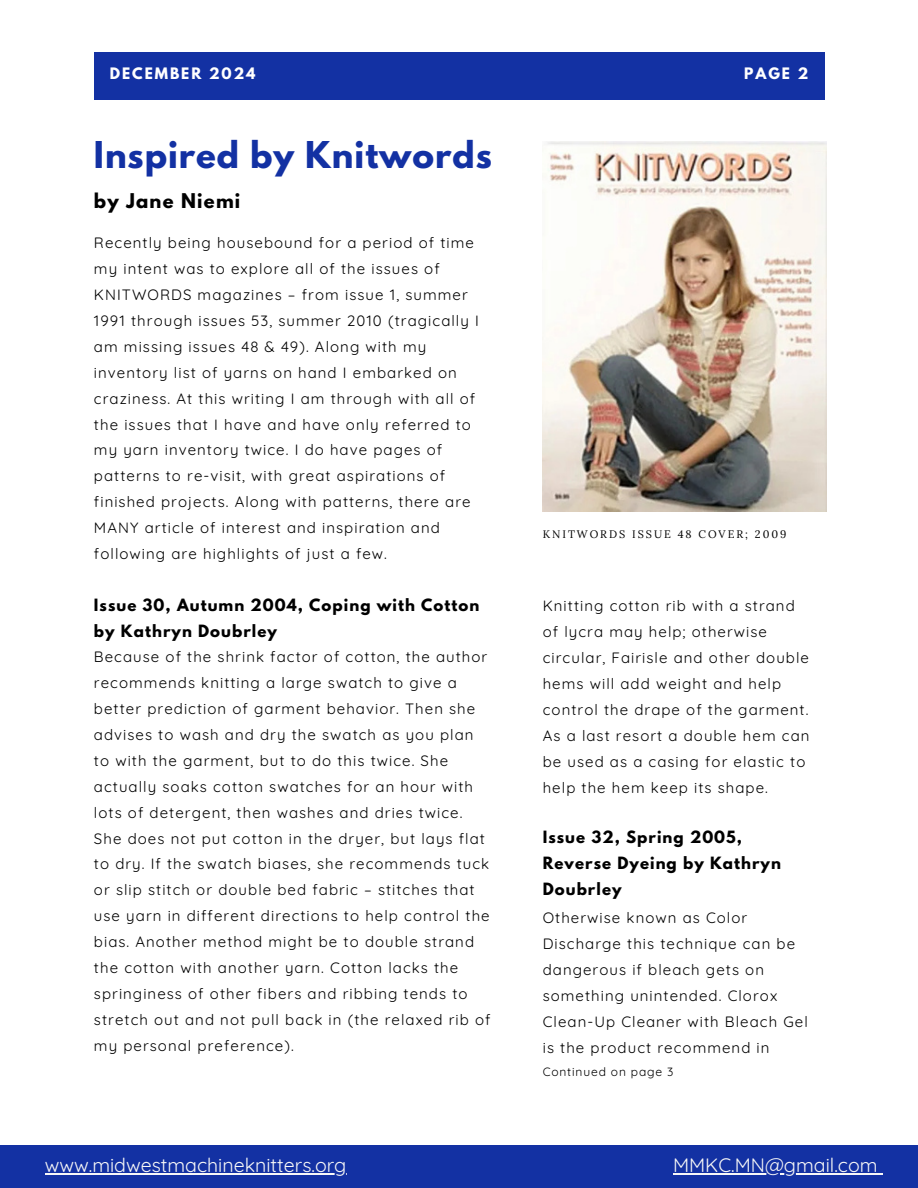
<style>
.page{position:relative;width:918px;height:1188px;background:#fff}
.page>*{position:absolute;margin:0;border:0;box-sizing:border-box;transform-origin:0 0}
.t1{font:700 32.7px "League Spartan";letter-spacing:.03em;color:#1331a3}
.t2{font:19.5px "Quicksand";color:#f7f7f7}
.t3{font:700 18px "League Spartan";letter-spacing:.07em;color:#000}
.t4{font:15px/25.8px "Quicksand";letter-spacing:.07em;color:#000}
.t5{font:700 15px/26px "League Spartan";letter-spacing:.07em;color:#000}
.t6{font:700 13.95px "League Spartan";letter-spacing:.14em;color:#fff}
.t7{font:12px "Quicksand";letter-spacing:.07em;color:#000}
.t8{font:10.95px "Lora";letter-spacing:.18em;color:#000}
.s1{font-family:"League Spartan";font-weight:700}
</style>
<div class="page">
<img style="left:543px;top:141px;width:283px;height:370px">
<div style="left:94px;top:53px;width:730px;height:47px;background:#1331a3"></div>
<div style="left:0;top:1145px;width:918px;height:43px;background:#1331a3"></div>
<hr style="left:45px;top:1174px;width:301px;height:1px;background:#f7f7f7">
<hr style="left:673px;top:1174px;width:205px;height:1px;background:#f7f7f7">
<p class="t6" style="left:110px;top:66px;width:147px">DECEMBER 2024</p>
<p class="t6" style="left:744px;top:66px;width:66px">PAGE 2</p>
<h4 class="t1" style="left:94px;top:139px;width:399px">Inspired by Knitwords</h4>
<h1 class="t3" style="left:94px;top:192px;width:148px">by Jane Niemi</h1>
<p class="t4" style="left:94px;top:230px;width:386px">Recently being housebound for a period of time my intent was to explore all of the issues of KNITWORDS magazines – from issue 1, summer 1991 through issues 53, summer 2010 (tragically I am missing issues 48 &amp; 49). Along with my inventory list of yarns on hand I embarked on craziness. At this writing I am through with all of the issues that I have and have only referred to my yarn inventory twice. I do have pages of patterns to re-visit, with great aspirations of finished projects. Along with patterns, there are MANY article of interest and inspiration and following are highlights of just a few.</p>
<h4 class="t4" style="left:94px;top:592px;width:398px"><span class="s1">Issue 30, Autumn 2004, Coping with Cotton by Kathryn Doubrley<br></span>Because of the shrink factor of cotton, the author recommends knitting a large swatch to give a better prediction of garment behavior. Then she advises to wash and dry the swatch as you plan to with the garment, but to do this twice. She actually soaks cotton swatches for an hour with lots of detergent, then washes and dries twice.<br>She does not put cotton in the dryer, but lays flat to dry. If the swatch biases, she recommends tuck or slip stitch or double bed fabric – stitches that use yarn in different directions to help control the bias. Another method might be to double strand the cotton with another yarn. Cotton lacks the springiness of other fibers and ribbing tends to stretch out and not pull back in (the relaxed rib of my personal preference).</h4>
<h5 class="t8" style="left:543px;top:527px;width:245px">KNITWORDS ISSUE 48 COVER; 2009</h5>
<h2 class="t4" style="left:543px;top:592px;width:268px">Knitting cotton rib with a strand of lycra may help; otherwise circular, Fairisle and other double hems will add weight and help control the drape of the garment.<br>As a last resort a double hem can be used as a casing for elastic to help the hem keep its shape.</h2>
<h5 class="t5" style="left:543px;top:826px;width:240px">Issue 32, Spring 2005,<br>Reverse Dyeing by Kathryn<br>Doubrley</h5>
<h5 class="t4" style="left:543px;top:904px;width:267px">Otherwise known as Color<br>Discharge this technique can be dangerous if bleach gets on something unintended. Clorox<br>Clean-Up Cleaner with Bleach Gel is the product recommend in</h5>
<h5 class="t7" style="left:543px;top:1064px;width:132px">Continued on page 3</h5>
<h5 class="t2" style="left:45px;top:1153px;width:303px">www.midwestmachineknitters.org</h5>
<h5 class="t2" style="left:673px;top:1153px;width:206px">MMKC.MN@gmail.com</h5>
</div>
